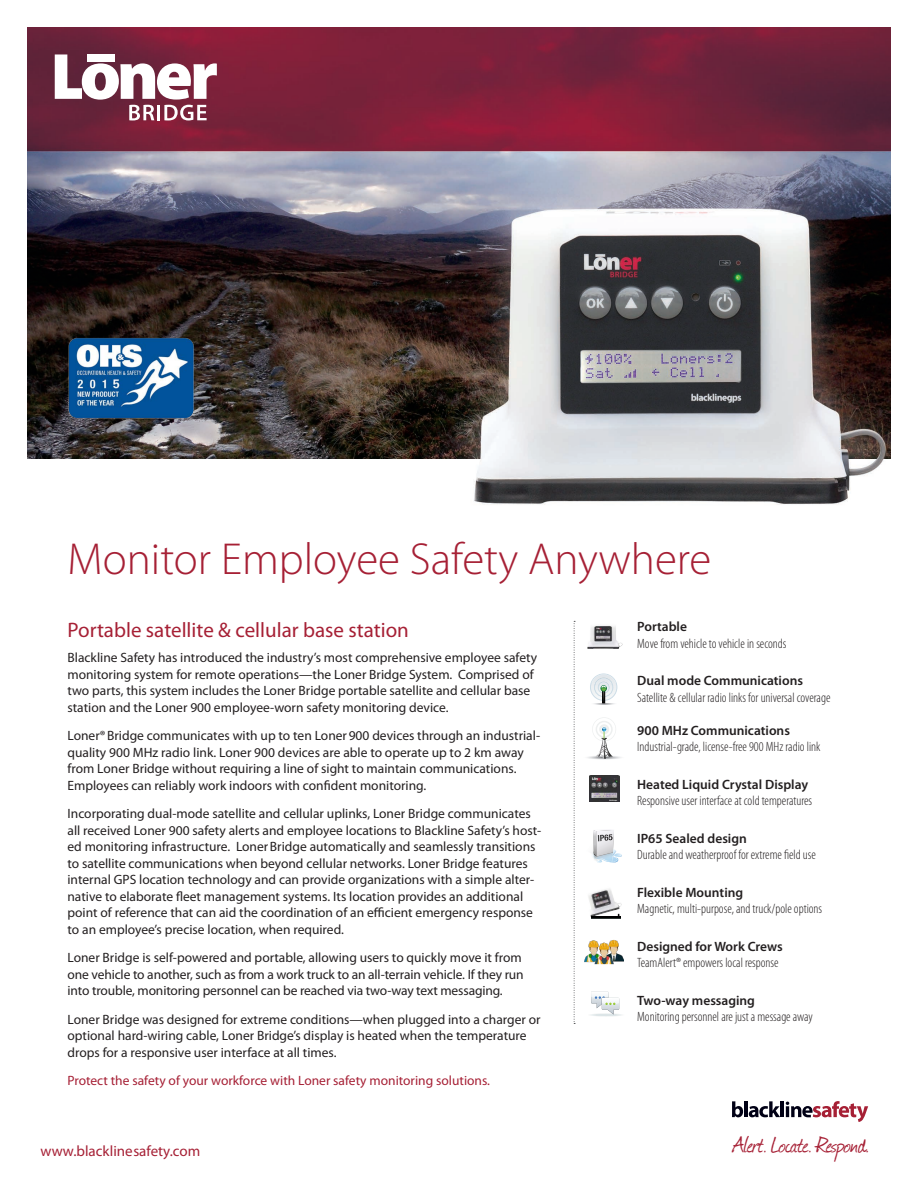
<style>
.page{position:relative;width:918px;height:1188px;background:#fff}
.page>*{position:absolute;margin:0;border:0;box-sizing:border-box;transform-origin:0 0}
.t1{font:300 45px "Myriad Pro";color:#a62035}
.t2{font:27.15px "Journal";letter-spacing:-.025em;color:#a62035}
.subHead{font:21px "Myriad Pro";color:#a62035}
.t3{font:15px "Myriad Pro";color:#a62035}
.body{font:13.5px/16.5px "Myriad Pro";color:#231f20}
.body_bullets_icons{font:300 condensed 13.5px "Myriad Pro";color:#231f20}
.subSubHead_to_bullet{font:600 13.5px "Myriad Pro";color:#231f20}
.body-2{font:13.5px "Myriad Pro";color:#a62035}
.subSubHead_to_bullet-2{font:300 condensed 13.5px "Myriad Pro";color:#231f20}
</style>
<div class="page">
<svg style="left:732px;top:1101px;width:11px;height:16px"></svg>
<hr style="left:744px;top:1101px;width:3px;height:16px;background:#000015">
<svg style="left:749px;top:1101px;width:31px;height:16px"></svg>
<hr style="left:780px;top:1101px;width:4px;height:16px;background:#000015">
<svg style="left:786px;top:1101px;width:82px;height:21px"></svg>
<img style="left:27px;top:27px;width:864px;height:478px">
<svg style="left:592px;top:830px;width:30px;height:33px"></svg>
<svg style="left:574px;top:621px;width:1px;height:403px"></svg>
<svg style="left:590px;top:674px;width:28px;height:31px"></svg>
<svg style="left:587px;top:717px;width:34px;height:43px"></svg>
<img style="left:589px;top:775px;width:31px;height:27px">
<img style="left:585px;top:939px;width:38px;height:26px">
<img style="left:588px;top:889px;width:34px;height:28px">
<hr style="left:591px;top:916px;width:30px;height:2px;background:#000">
<hr style="left:591px;top:918px;width:30px;height:1px;background:#2c3432">
<svg style="left:55px;top:54px;width:162px;height:66px"></svg>
<img style="left:587px;top:625px;width:36px;height:24px">
<hr style="left:588px;top:1013px;width:36px;height:4px;background:#f5f7f7;border-radius:50%">
<hr style="left:589px;top:1013px;width:35px;height:3px;background:#fbfcfc;border-radius:50%">
<hr style="left:589px;top:1014px;width:34px;height:2px;background:#f7f9fa;border-radius:50%">
<hr style="left:590px;top:1014px;width:32px;height:2px;background:#f3f7f7;border-radius:50%">
<svg style="left:591px;top:991px;width:28px;height:25px"></svg>
<img style="left:65px;top:332px;width:137px;height:94px">
<p class="t1" style="left:68px;top:532px;width:645px">Monitor Employee Safety Anywhere</p>
<p class="subSubHead_to_bullet" style="left:637px;top:618px;width:51px">Portable</p>
<p class="body_bullets_icons" style="left:637px;top:635px;width:151px">Move from vehicle to vehicle in seconds</p>
<p class="subSubHead_to_bullet" style="left:637px;top:672px;width:167px">Dual mode Communications</p>
<p class="subSubHead_to_bullet-2" style="left:637px;top:689px;width:195px">Satellite &amp; cellular radio links for universal coverage</p>
<p class="subSubHead_to_bullet" style="left:637px;top:722px;width:154px">900 MHz Communications</p>
<p class="body_bullets_icons" style="left:637px;top:739px;width:185px">Industrial-grade, license-free 900 MHz radio link</p>
<p class="subSubHead_to_bullet" style="left:637px;top:776px;width:173px">Heated Liquid Crystal Display</p>
<p class="body_bullets_icons" style="left:637px;top:793px;width:176px">Responsive user interface at cold temperatures</p>
<p class="subSubHead_to_bullet" style="left:637px;top:830px;width:111px">IP65 Sealed design</p>
<p class="body_bullets_icons" style="left:637px;top:847px;width:180px">Durable and weatherproof for extreme field use</p>
<p class="subSubHead_to_bullet" style="left:637px;top:884px;width:108px">Flexible Mounting</p>
<p class="body_bullets_icons" style="left:637px;top:901px;width:187px">Magnetic, multi-purpose, and truck/pole options</p>
<p class="subSubHead_to_bullet" style="left:637px;top:938px;width:147px">Designed for Work Crews</p>
<p class="body_bullets_icons" style="left:637px;top:955px;width:143px">TeamAlert® empowers local response</p>
<p class="subSubHead_to_bullet" style="left:637px;top:992px;width:119px">Two-way messaging</p>
<p class="body_bullets_icons" style="left:637px;top:1009px;width:177px">Monitoring personnel are just a message away</p>
<p class="subHead" style="left:68px;top:617px;width:343px">Portable satellite &amp; cellular base station</p>
<p class="body" style="left:68px;top:649px;width:471px">Blackline Safety has introduced the industry’s most comprehensive employee safety monitoring system for remote operations—the Loner Bridge System. Comprised of two parts, this system includes the Loner Bridge portable satellite and cellular base station and the Loner 900 employee-worn safety monitoring device.</p>
<p class="body" style="left:68px;top:727px;width:474px">Loner®Bridge communicates with up to ten Loner900 devices through an industrial&shy;quality 900 MHz radio link. Loner 900 devices are able to operate up to 2 km away from Loner Bridge without requiring a line of sight to maintain communications.<br>Employees can reliably work indoors with confident monitoring.</p>
<p class="body" style="left:68px;top:805px;width:475px">Incorporating dual-mode satellite and cellular uplinks, Loner Bridge communicates all received Loner 900 safety alerts and employee locations to Blackline Safety’s host&shy;ed monitoring infrastructure. LonerBridge automatically and seamlessly transitions to satellite communications when beyond cellular networks. Loner Bridge features internal GPS location technology and can provide organizations with a simple alter&shy;native to elaborate fleet management systems. Its location provides an additional point of reference that can aid the coordination of an efficient emergency response to an employee’s precise location, when required.</p>
<p class="body" style="left:68px;top:949px;width:458px">Loner Bridge is self-powered and portable, allowing users to quickly move it from one vehicle to another, such as from a work truck to an all-terrain vehicle. If they run into trouble, monitoring personnel can be reached via two-way text messaging.</p>
<p class="body" style="left:68px;top:1011px;width:475px">Loner Bridge was designed for extreme conditions—when plugged into a charger or optional hard-wiring cable, Loner Bridge’s display is heated when the temperature drops for a responsive user interface at all times.</p>
<p class="body-2" style="left:68px;top:1072px;width:424px">Protect the safety of your workforce with Loner safety monitoring solutions.</p>
<p class="t3" style="left:40px;top:1142px;width:161px">www.blacklinesafety.com</p>
<p class="t2" style="left:732px;top:1126px;width:139px">Alert.Locate. Respond.</p>
</div>
